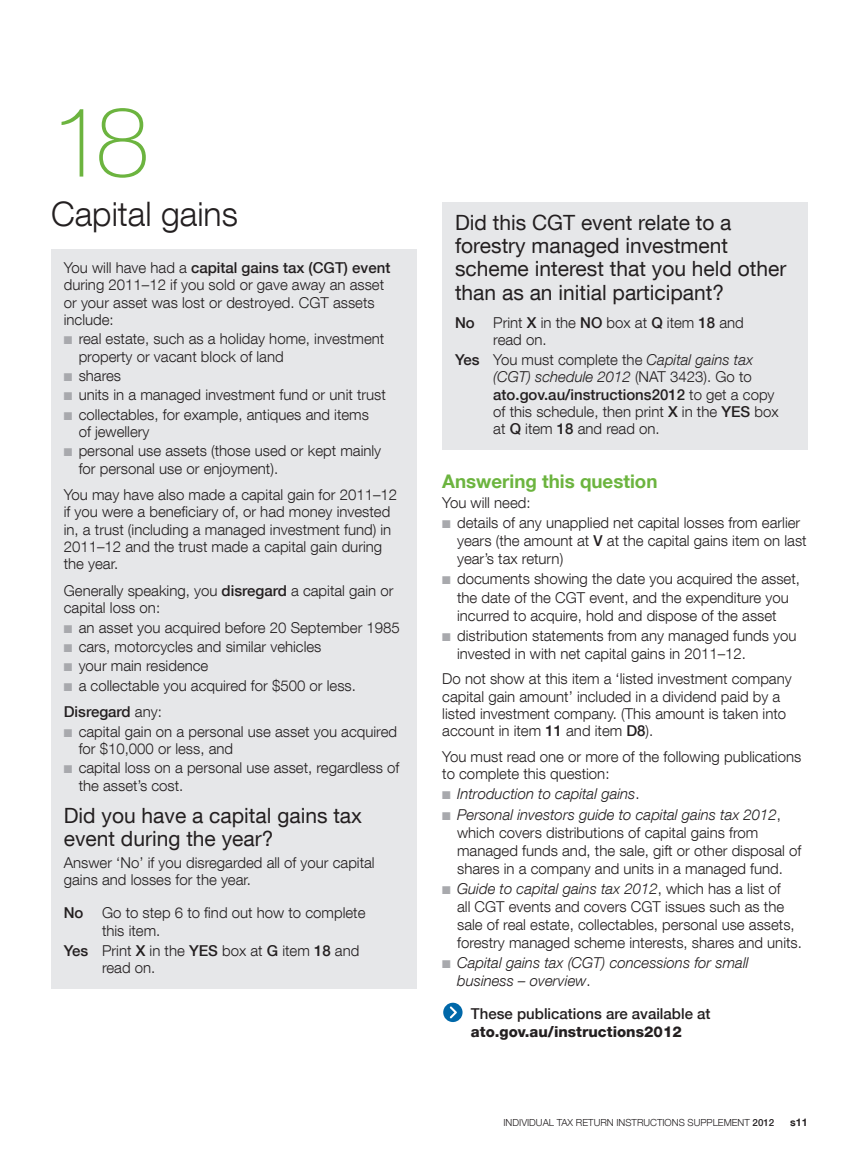
<style>
.page{position:relative;width:859px;height:1170px;background:#fff}
.page>*{position:absolute;margin:0;border:0;box-sizing:border-box;transform-origin:0 0}
.t1{font:100 97.5px "Helvetica Neue LT Com";color:#6cb43f}
.t2{font:300 33.75px "Helvetica Neue LT Com";color:#231f20}
.t3{font:21px/23.2px "Helvetica Neue LT Com";color:#231f20}
.t4{font:700 18.75px "Helvetica Neue LT Com";color:#6cb43f}
.t5{font:300 15px/17.2px "Helvetica Neue LT Com";color:#231f20}
.t6{font:italic 300 15px/18px "Helvetica Neue LT Com";color:#231f20}
.t7{font:500 15px "Helvetica Neue LT Com";color:#231f20}
.t8{font:800 15px "Helvetica Neue LT Com";color:#231f20}
.t9{font:700 10.5px "Helvetica Neue LT Com";color:#231f20}
.t10{font:300 9.75px "Helvetica Neue LT Com";color:#231f20}
.s1{font-weight:500}
.s2{color:#a8a9ad}
.s3{font-style:italic}
.s4{font-style:normal}
</style>
<div class="page">
<div style="left:442px;top:202px;width:366px;height:248px;background:#e6e7e9"></div>
<svg style="left:442px;top:1001px;width:21px;height:21px"></svg>
<svg style="left:443px;top:1002px;width:19px;height:19px"></svg>
<div style="left:51px;top:249px;width:366px;height:739px;background:#e6e7e9"></div>
<h1 class="t1" style="left:51px;top:84px;width:100px">18</h1>
<h2 class="t2" style="left:51px;top:193px;width:188px">Capital gains</h2>
<p class="t5" style="left:64px;top:259px;width:328px">You will have had a <span class="s1">capital gains tax (CGT) event </span>during 2011–12 if you sold or gave away an asset or your asset was lost or destroyed. CGT assets include:</p>
<p class="t5" style="left:79px;top:330px;width:307px;text-indent:-15px"><span class="s2">■</span> real estate, such as a holiday home, investment property or vacant block of land</p>
<p class="t5" style="left:64px;top:366px;width:59px"><span class="s2">■</span> shares</p>
<p class="t5" style="left:64px;top:386px;width:324px"><span class="s2">■</span> units in a managed investment fund or unit trust</p>
<p class="t5" style="left:79px;top:405px;width:292px;text-indent:-15px"><span class="s2">■</span> collectables, for example, antiques and items of jewellery</p>
<p class="t5" style="left:79px;top:442px;width:304px;text-indent:-15px"><span class="s2">■</span> personal use assets (those used or kept mainly for personal use or enjoyment).</p>
<p class="t5" style="left:64px;top:486px;width:335px">You may have also made a capital gain for 2011–12 if you were a beneficiary of, or had money invested in, a trust (including a managed investment fund) in 2011–12 and the trust made a capital gain during the year.</p>
<p class="t5" style="left:64px;top:581px;width:331px">Generally speaking, you <span class="s1">disregard</span> a capital gain or capital loss on:</p>
<p class="t5" style="left:64px;top:618px;width:338px"><span class="s2">■</span> an asset you acquired before 20 September 1985</p>
<p class="t5" style="left:64px;top:637px;width:259px"><span class="s2">■</span> cars, motorcycles and similar vehicles</p>
<p class="t5" style="left:64px;top:657px;width:146px"><span class="s2">■</span> your main residence</p>
<p class="t5" style="left:64px;top:671px;width:294px;line-height:26.5px"><span class="s2">■</span> a collectable you acquired for $500 or less.<br><span class="s1">Disregard</span> any:</p>
<p class="t5" style="left:79px;top:722px;width:320px;text-indent:-15px"><span class="s2">■</span> capital gain on a personal use asset you acquired for $10,000 or less, and</p>
<p class="t5" style="left:79px;top:759px;width:322px;text-indent:-15px"><span class="s2">■</span> capital loss on a personal use asset, regardless of the asset’s cost.</p>
<h3 class="t3" style="left:64px;top:803px;width:300px">Did you have a capital gains tax event during the year?</h3>
<p class="t5" style="left:64px;top:853px;width:312px">Answer ‘No’ if you disregarded all of your capital gains and losses for the year.</p>
<p class="t5" style="left:102px;top:903px;width:265px;text-indent:-38px"><span class="s1">No</span> Go to step 6 to find out how to complete this item.</p>
<p class="t5" style="left:102px;top:941px;width:259px;text-indent:-38px"><span class="s1">Yes</span> Print <span class="s1">X</span> in the <span class="s1">YES</span> box at <span class="s1">G</span> item <span class="s1">18</span> and read on.</p>
<h3 class="t3" style="left:455px;top:210px;width:333px">Did this CGT event relate to a forestry managed investment scheme interest that you held other than as an initial participant?</h3>
<p class="t5" style="left:493px;top:313px;width:252px;text-indent:-38px"><span class="s1">No</span> Print <span class="s1">X</span> in the <span class="s1">NO</span> box at <span class="s1">Q</span> item <span class="s1">18</span> and read on.</p>
<p class="t5" style="left:493px;top:351px;width:287px;text-indent:-38px"><span class="s1">Yes</span> You must complete the <span class="s3">Capital gains tax (CGT) schedule 2012</span> (NAT 3423). Go to <span class="s1">ato.gov.au/instructions2012</span> to get a copy of this schedule, then print <span class="s1">X</span> in the <span class="s1">YES</span> box at <span class="s1">Q</span> item <span class="s1">18</span> and read on.</p>
<p class="t4" style="left:442px;top:469px;width:217px">Answering this question</p>
<p class="t5" style="left:442px;top:494px;width:90px">You will need:</p>
<p class="t5" style="left:457px;top:513px;width:351px;line-height:18px;text-indent:-15px"><span class="s2">■</span> details of any unapplied net capital losses from earlier years (the amount at <span class="s1">V</span> at the capital gains item on last year’s tax return)</p>
<p class="t5" style="left:442px;top:569px;width:359px;line-height:18px;text-align:center"><span class="s2">■</span> documents showing the date you acquired the asset, the date of the CGT event, and the expenditure you incurred to acquire, hold and dispose of the asset</p>
<p class="t5" style="left:457px;top:626px;width:341px;line-height:18px;text-indent:-15px"><span class="s2">■</span> distribution statements from any managed funds you invested in with net capital gains in 2011–12.</p>
<p class="t5" style="left:442px;top:670px;width:351px">Do not show at this item a ‘listed investment company capital gain amount’ included in a dividend paid by a listed investment company. (This amount is taken into account in item <span class="s1">11</span> and item <span class="s1">D8</span>).</p>
<p class="t5" style="left:442px;top:747px;width:360px">You must read one or more of the following publications to complete this question:</p>
<p class="t6" style="left:442px;top:784px;width:199px"><span class="s2">■</span> Introduction to capital gains<span class="s4">.</span></p>
<p class="t5" style="left:457px;top:804px;width:346px;line-height:18px;text-indent:-15px"><span class="s2">■</span> <span class="s3">Personal investors guide to capital gains tax 2012</span>, which covers distributions of capital gains from managed funds and, the sale, gift or other disposal of shares in a company and units in a managed fund.</p>
<p class="t5" style="left:457px;top:879px;width:346px;line-height:18px;text-indent:-15px"><span class="s2">■</span> <span class="s3">Guide to capital gains tax 2012</span>, which has a list of<br>all CGT events and covers CGT issues such as the sale of real estate, collectables, personal use assets, forestry managed scheme interests, shares and units.</p>
<p class="t6" style="left:457px;top:953px;width:293px;text-indent:-15px"><span class="s2">■</span> Capital gains tax (CGT) concessions for small business – overview<span class="s4">.</span></p>
<p class="t7" style="left:471px;top:1004px;width:241px">These publications are available at</p>
<p class="t8" style="left:471px;top:1022px;width:212px">ato.gov.au/instructions2012</p>
<p class="t10" style="left:503px;top:1116px;width:272px">INDIVIDUAL TAX RETURN INSTRUCTIONS SUPPLEMENT <span class="s1">2012</span></p>
<p class="t9" style="left:790px;top:1115px;width:19px">s11</p>
</div>
